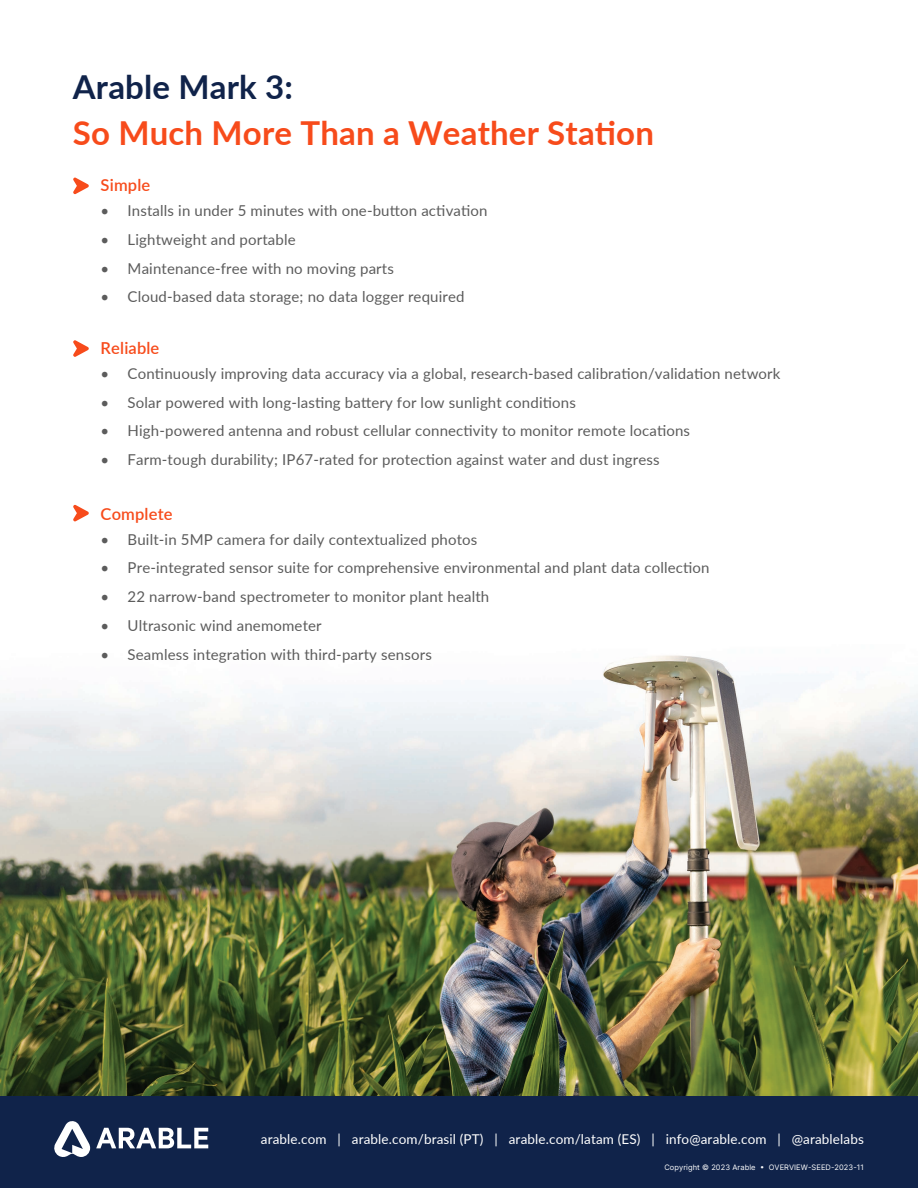
<style>
.page{position:relative;width:918px;height:1188px;background:#fff}
.page>*{position:absolute;margin:0;border:0;box-sizing:border-box;transform-origin:0 0}
.t1{font:700 33px "Lato";letter-spacing:.005em;color:#f74b1b}
.t2{font:700 33px "Lato";letter-spacing:.005em;color:#10234a}
.t3{font:600 16.5px "Lato";letter-spacing:.01em;color:#f74b1b}
.t4{font:15px "Lato";letter-spacing:.01em;color:#5c5c5c}
.t5{font:13.5px "Lato";letter-spacing:.01em;color:#fff}
.t6{font:7.5px "Inter";letter-spacing:.01em;color:#fff}
</style>
<div class="page">
<img style="left:0;top:521px;width:918px;height:576px">
<div style="left:0;top:1097px;width:918px;height:91px;background:#10234a"></div>
<svg style="left:54px;top:1121px;width:36px;height:36px"></svg>
<svg style="left:96px;top:1128px;width:112px;height:20px"></svg>
<svg style="left:73px;top:178px;width:16px;height:16px"></svg>
<svg style="left:73px;top:340px;width:16px;height:17px"></svg>
<svg style="left:73px;top:505px;width:16px;height:16px"></svg>
<p class="t2" style="left:73px;top:63px;width:222px">Arable Mark 3:</p>
<p class="t1" style="left:73px;top:109px;width:583px">So Much More Than a Weather Station</p>
<p class="t3" style="left:101px;top:173px;width:51px">Simple</p>
<p class="t4" style="left:101px;top:200px;width:388px">• Installs in under 5 minutes with one-button activation</p>
<p class="t4" style="left:101px;top:229px;width:197px">• Lightweight and portable</p>
<p class="t4" style="left:101px;top:257px;width:295px">• Maintenance-free with no moving parts</p>
<p class="t4" style="left:101px;top:286px;width:365px">• Cloud-based data storage; no data logger required</p>
<p class="t3" style="left:101px;top:336px;width:60px">Reliable</p>
<p class="t4" style="left:101px;top:363px;width:681px">• Continuously improving data accuracy via a global, research-based calibration/validation network</p>
<p class="t4" style="left:101px;top:391px;width:477px">• Solar powered with long-lasting battery for low sunlight conditions</p>
<p class="t4" style="left:101px;top:420px;width:591px">• High-powered antenna and robust cellular connectivity to monitor remote locations</p>
<p class="t4" style="left:101px;top:449px;width:561px">• Farm-tough durability; IP67-rated for protection against water and dust ingress</p>
<p class="t3" style="left:101px;top:502px;width:74px">Complete</p>
<p class="t4" style="left:101px;top:528px;width:378px">• Built-in 5MP camera for daily contextualized photos</p>
<p class="t4" style="left:101px;top:557px;width:610px">• Pre-integrated sensor suite for comprehensive environmental and plant data collection</p>
<p class="t4" style="left:101px;top:586px;width:390px">• 22 narrow-band spectrometer to monitor plant health</p>
<p class="t4" style="left:101px;top:615px;width:223px">• Ultrasonic wind anemometer</p>
<p class="t4" style="left:101px;top:644px;width:333px">• Seamless integration with third-party sensors</p>
<p class="t5" style="left:261px;top:1129px;width:605px">arable.com | arable.com/brasil (PT) | arable.com/latam (ES) | info@arable.com | @arablelabs</p>
<p class="t6" style="left:664px;top:1162px;width:201px">Copyright © 2023 Arable • OVERVIEW-SEED-2023-11</p>
</div>
